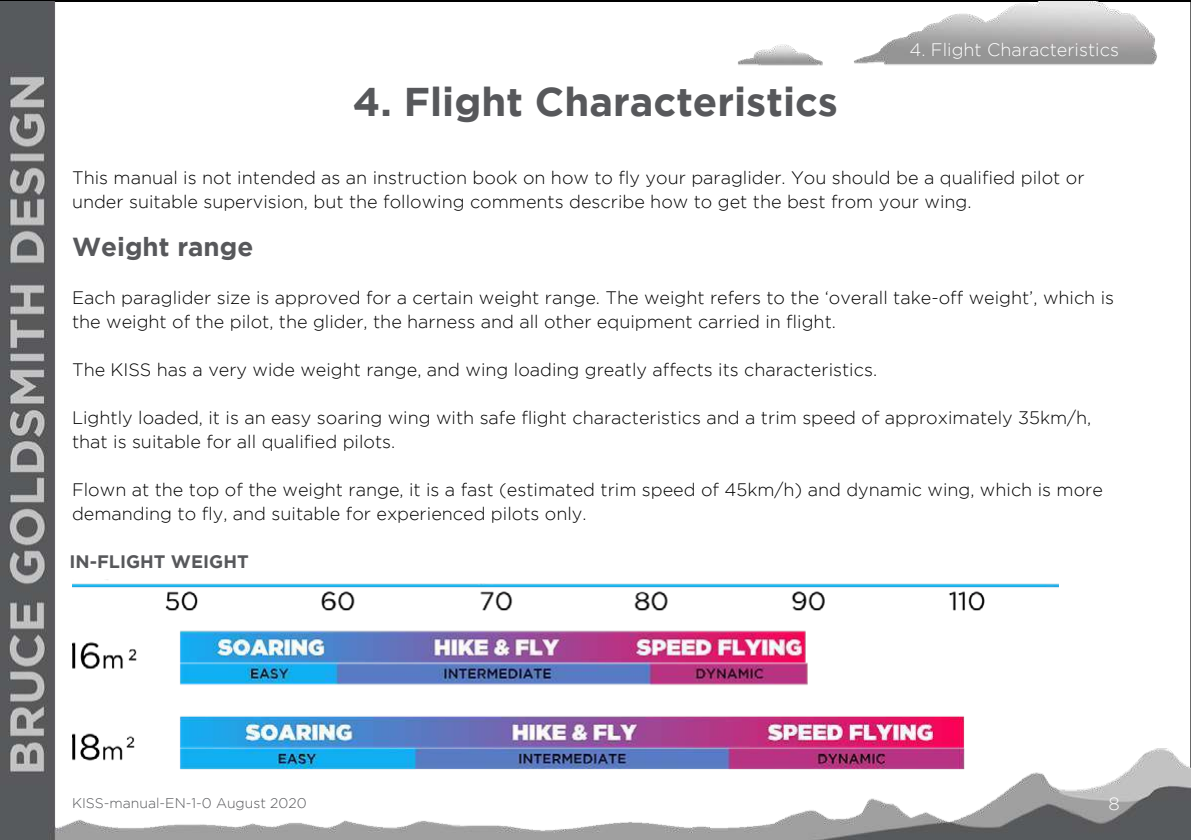
<style>
.page{position:relative;width:1191px;height:840px;background:#fff}
.page>*{position:absolute;margin:0;border:0;box-sizing:border-box;transform-origin:0 0}
.t1{font:700 40px "Gotham";color:#57585b}
.t2{font:700 26px "Gotham";color:#57585b}
.t3{font:300 18px/24px "Gotham";color:#000}
.t4{font:300 18px "Gotham";color:#fff}
.t5{font:700 18px "Gotham";color:#57585b}
.t6{font:300 14px "Gotham";color:#57585b}
</style>
<div class="page">
<img style="left:0;top:1px;width:1191px;height:838px">
<img style="left:72px;top:545px;width:986px;height:243px">
<h1 class="t1" style="left:353px;top:78px;width:486px">4. Flight Characteristics</h1>
<p class="t4" style="left:909px;top:41px;width:211px">4. Flight Characteristics</p>
<p class="t3" style="left:72px;top:165px;width:1014px">This manual is not intended as an instruction book on how to fly your paraglider. You should be a qualified pilot or under suitable supervision, but the following comments describe how to get the best from your wing.</p>
<h2 class="t2" style="left:72px;top:235px;width:183px">Weight range</h2>
<p class="t3" style="left:72px;top:285px;width:1043px">Each paraglider size is approved for a certain weight range. The weight refers to the ‘overall take-off weight’, which is the weight of the pilot, the glider, the harness and all other equipment carried in flight.</p>
<p class="t3" style="left:72px;top:358px;width:806px">The KISS has a very wide weight range, and wing loading greatly affects its characteristics.</p>
<p class="t3" style="left:72px;top:405px;width:1021px">Lightly loaded, it is an easy soaring wing with safe flight characteristics and a trim speed of approximately 35km/h, that is suitable for all qualified pilots.</p>
<p class="t3" style="left:72px;top:478px;width:1032px">Flown at the top of the weight range, it is a fast (estimated trim speed of 45km/h) and dynamic wing, which is more demanding to fly, and suitable for experienced pilots only.</p>
<p class="t5" style="left:69px;top:551px;width:181px">IN-FLIGHT WEIGHT</p>
<p class="t6" style="left:72px;top:796px;width:236px">KISS-manual-EN-1-0 August 2020</p>
<p class="t4" style="left:1108px;top:794px;width:13px">8</p>
</div>
